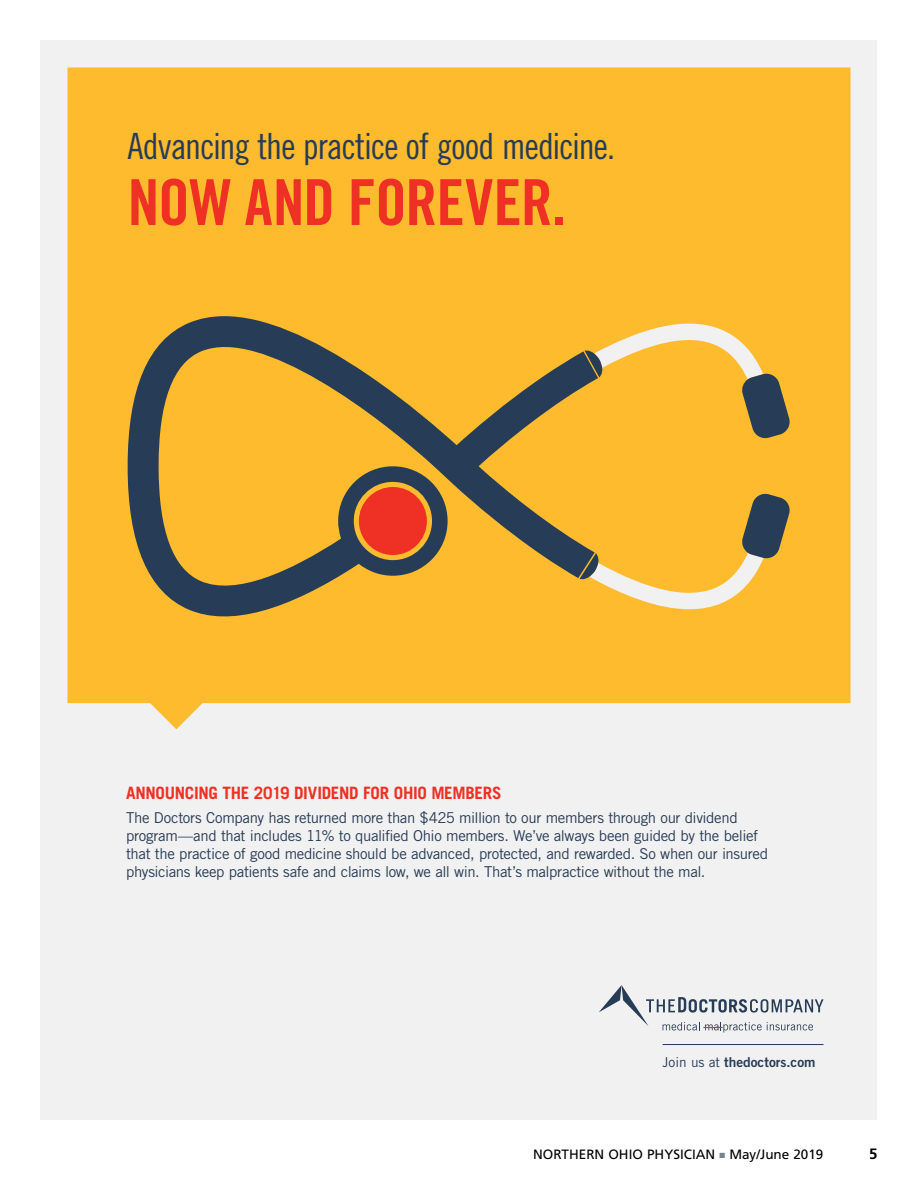
<style>
.page{position:relative;width:918px;height:1188px;background:#fff}
.page>*{position:absolute;margin:0;border:0;box-sizing:border-box;transform-origin:0 0}
.t1{font:63.45px "Trade Gothic Bold Cond Twenty";letter-spacing:-.01em;color:#ee3124}
.t2{font:36.15px "Trade Gothic Cond Eighteen";letter-spacing:-.03em;color:#273c56}
.t3{font:700 17.1px "Trade Gothic";letter-spacing:-.015em;color:#ee3124}
.t4{font:15px/18px "Trade Gothic";letter-spacing:-.025em;color:#273c56}
.t5{font:700 15px "Frutiger";color:#000}
.t6{font:13.65px "Trade Gothic Bold Two";color:#273c56}
.t7{font:13.5px "Frutiger";color:#000}
.s1{font-family:"Trade Gothic"}
.s2{color:#77848f}
</style>
<div class="page">
<div style="left:40px;top:40px;width:838px;height:1080px;background:#f1f1f1"></div>
<div style="left:68px;top:68px;width:782px;height:635px;background:#fdbb2d"></div>
<svg style="left:150px;top:677px;width:53px;height:52px"></svg>
<svg style="left:599px;top:985px;width:224px;height:48px"></svg>
<hr style="left:663px;top:1044px;width:161px;height:1px;background:#273c56">
<svg style="left:128px;top:316px;width:470px;height:311px;background:#c39838"></svg>
<svg style="left:585px;top:315px;width:206px;height:125px;background:#e5b447"></svg>
<svg style="left:580px;top:492px;width:211px;height:117px;background:#e4b449"></svg>
<svg style="left:359px;top:487px;width:68px;height:68px;background:#e04429"></svg>
<h2 class="t2" style="left:128px;top:125px;width:489px">Advancing the practice of good medicine.</h2>
<h1 class="t1" style="left:128px;top:164px;width:440px">NOW AND FOREVER.</h1>
<p class="t3" style="left:126px;top:782px;width:377px">ANNOUNCING THE 2019 DIVIDEND FOR OHIO MEMBERS</p>
<p class="t4" style="left:126px;top:808px;width:644px">The Doctors Company has returned more than $425 million to our members through our dividend program—and that includes 11% to qualified Ohio members. We’ve always been guided by the belief that the practice of good medicine should be advanced, protected, and rewarded. So when our insured physicians keep patients safe and claims low, we all win. That’s malpractice without the mal.</p>
<p class="t6" style="left:663px;top:1053px;width:154px"><span class="s1">Join us at</span> thedoctors.com</p>
<p class="t7" style="left:533px;top:1147px;width:292px">NORTHERN OHIO PHYSICIAN <span class="s2">■</span> May/June 2019</p>
<p class="t5" style="left:869px;top:1145px;width:10px">5</p>
</div>
